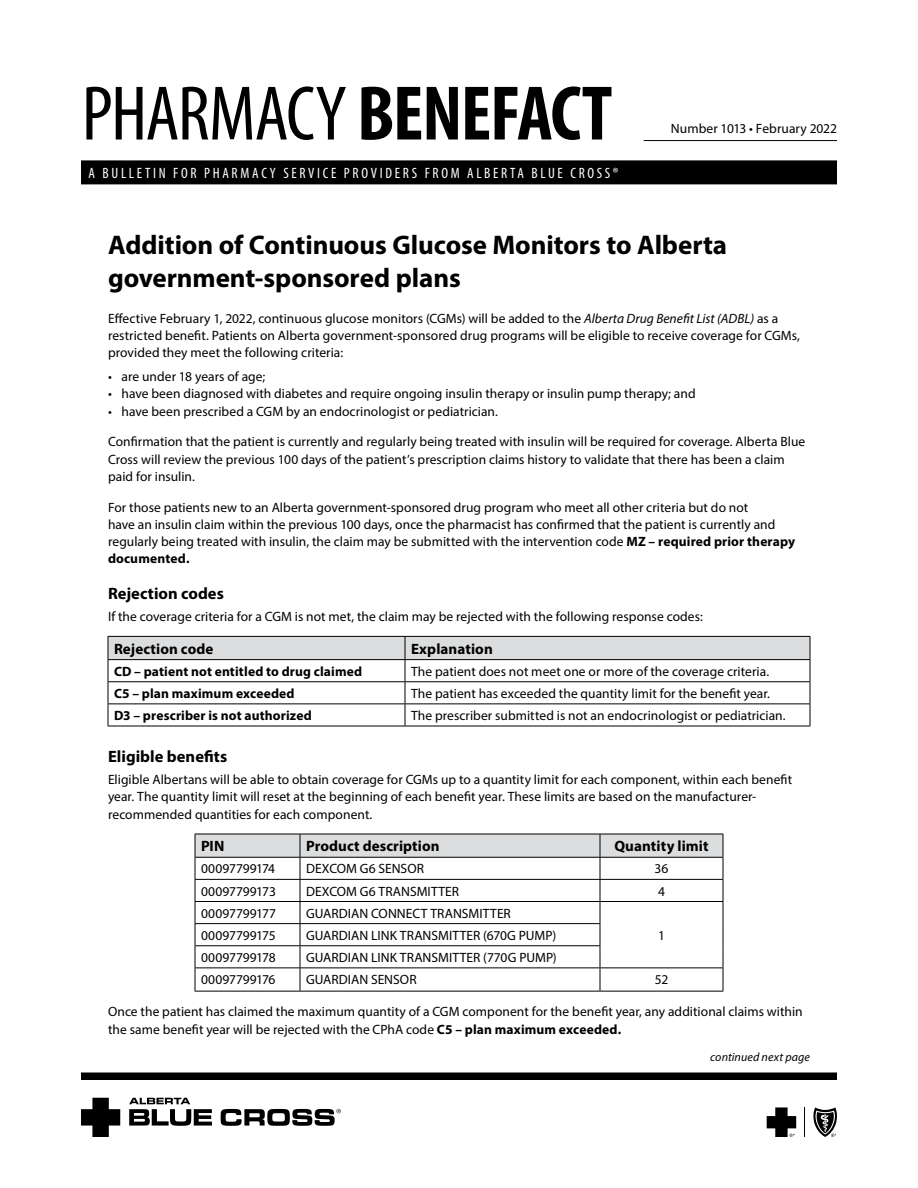
<style>
.page{position:relative;width:918px;height:1188px;background:#fff}
.page>*{position:absolute;margin:0;border:0;box-sizing:border-box;transform-origin:0 0}
.t1{font:condensed 78px "Myriad Pro";letter-spacing:-.02em;color:#000}
.t2{font:700 27px/33px "Myriad Pro";letter-spacing:-.005em;color:#000}
.t3{font:700 16.5px "Myriad Pro";color:#000}
.t4{font:700 15px "Myriad Pro";letter-spacing:.005em;color:#000}
.t5{font:condensed 15px "Myriad Pro";letter-spacing:.18em;color:#fff}
.t6{font:13.5px/17.2px "Myriad Pro";letter-spacing:.005em;color:#000}
.t7{font:700 13.5px "Myriad Pro";letter-spacing:.01em;color:#000}
.t8{font:italic 12px "Myriad Pro";letter-spacing:.01em;color:#000}
.s1{font-weight:700}
.s2{font-style:italic}
</style>
<div class="page">
<div style="left:81px;top:160px;width:756px;height:24px;background:#000"></div>
<hr style="left:644px;top:140px;width:193px;height:1px;background:#000">
<div style="left:81px;top:1072px;width:756px;height:8px;background:#000"></div>
<svg style="left:813px;top:1107px;width:24px;height:30px"></svg>
<hr style="left:804px;top:1107px;width:1px;height:30px;background:#000">
<svg style="left:767px;top:1107px;width:29px;height:30px"></svg>
<svg style="left:129px;top:1098px;width:83px;height:28px"></svg>
<svg style="left:221px;top:1109px;width:120px;height:17px"></svg>
<svg style="left:81px;top:1098px;width:39px;height:39px"></svg>
<hr style="left:108px;top:726px;width:297px;height:1px;background:#000">
<hr style="left:405px;top:726px;width:405px;height:1px;background:#000">
<svg style="left:108px;top:636px;width:703px;height:90px"></svg>
<hr style="left:108px;top:659px;width:297px;height:1px;background:#000">
<hr style="left:405px;top:659px;width:405px;height:1px;background:#000">
<hr style="left:195px;top:991px;width:105px;height:1px;background:#000">
<hr style="left:300px;top:991px;width:300px;height:1px;background:#000">
<hr style="left:600px;top:991px;width:123px;height:1px;background:#000">
<svg style="left:195px;top:834px;width:529px;height:157px"></svg>
<hr style="left:195px;top:857px;width:105px;height:1px;background:#000">
<hr style="left:300px;top:857px;width:300px;height:1px;background:#000">
<hr style="left:600px;top:857px;width:123px;height:1px;background:#000">
<h1 class="t1" style="left:82px;top:67px;width:532px">PHARMACY <span class="s1">BENEFACT</span></h1>
<p class="t5" style="left:89px;top:164px;width:531px">A BULLETIN FOR PHARMACY SERVICE PROVIDERS FROM ALBERTA BLUE CROSS®</p>
<p class="t6" style="left:671px;top:120px;width:168px">Number 1013 • February 2022</p>
<h2 class="t2" style="left:108px;top:228px;width:621px">Addition of Continuous Glucose Monitors to Alberta government-sponsored plans</h2>
<p class="t6" style="left:108px;top:309px;width:694px">Effective February 1, 2022, continuous glucose monitors (CGMs) will be added to the <span class="s2">Alberta Drug Benefit List (ADBL)</span> as a restricted benefit. Patients on Alberta government-sponsored drug programs will be eligible to receive coverage for CGMs, provided they meet the following criteria:</p>
<p class="t6" style="left:108px;top:368px;width:159px">• are under 18 years of age;</p>
<p class="t6" style="left:108px;top:385px;width:589px">• have been diagnosed with diabetes and require ongoing insulin therapy or insulin pump therapy; and</p>
<p class="t6" style="left:108px;top:402px;width:392px">• have been prescribed a CGM by an endocrinologist or pediatrician.</p>
<p class="t6" style="left:108px;top:433px;width:699px">Confirmation that the patient is currently and regularly being treated with insulin will be required for coverage. Alberta Blue<br>Cross will review the previous 100 days of the patient’s prescription claims history to validate that there has been a claim paid for insulin.</p>
<p class="t6" style="left:108px;top:498px;width:689px">For those patients new to an Alberta government-sponsored drug program who meet all other criteria but do not<br>have an insulin claim within the previous 100 days, once the pharmacist has confirmed that the patient is currently and regularly being treated with insulin, the claim may be submitted with the intervention code <span class="s1">MZ – required prior therapy documented.</span></p>
<p class="t3" style="left:108px;top:583px;width:117px">Rejection codes</p>
<p class="t6" style="left:108px;top:608px;width:596px">If the coverage criteria for a CGM is not met, the claim may be rejected with the following response codes:</p>
<p class="t4" style="left:114px;top:639px;width:101px">Rejection code</p>
<p class="t4" style="left:411px;top:639px;width:83px">Explanation</p>
<p class="t7" style="left:114px;top:662px;width:250px">CD – patient not entitled to drug claimed</p>
<p class="t6" style="left:411px;top:662px;width:360px">The patient does not meet one or more of the coverage criteria.</p>
<p class="t7" style="left:114px;top:685px;width:182px">C5 – plan maximum exceeded</p>
<p class="t6" style="left:411px;top:685px;width:361px">The patient has exceeded the quantity limit for the benefit year.</p>
<p class="t7" style="left:114px;top:707px;width:199px">D3 – prescriber is not authorized</p>
<p class="t6" style="left:411px;top:707px;width:376px">The prescriber submitted is not an endocrinologist or pediatrician.</p>
<p class="t3" style="left:108px;top:746px;width:121px">Eligible benefits</p>
<p class="t6" style="left:108px;top:771px;width:686px">Eligible Albertans will be able to obtain coverage for CGMs up to a quantity limit for each component, within each benefit year. The quantity limit will reset at the beginning of each benefit year. These limits are based on the manufacturer&shy;recommended quantities for each component.</p>
<p class="t4" style="left:201px;top:836px;width:25px">PIN</p>
<p class="t4" style="left:306px;top:836px;width:135px">Product description</p>
<p class="t4" style="left:614px;top:836px;width:96px">Quantity limit</p>
<p class="t6" style="left:201px;top:860px;width:76px">00097799174</p>
<p class="t6" style="left:306px;top:860px;width:120px">DEXCOM G6 SENSOR</p>
<p class="t6" style="left:655px;top:860px;width:15px">36</p>
<p class="t6" style="left:201px;top:882px;width:76px">00097799173</p>
<p class="t6" style="left:306px;top:882px;width:155px">DEXCOM G6 TRANSMITTER</p>
<p class="t6" style="left:658px;top:882px;width:8px">4</p>
<p class="t6" style="left:201px;top:904px;width:77px">00097799177</p>
<p class="t6" style="left:306px;top:904px;width:206px">GUARDIAN CONNECT TRANSMITTER</p>
<p class="t6" style="left:201px;top:926px;width:76px">00097799175</p>
<p class="t6" style="left:306px;top:926px;width:252px">GUARDIAN LINK TRANSMITTER (670G PUMP)</p>
<p class="t6" style="left:658px;top:926px;width:8px">1</p>
<p class="t6" style="left:201px;top:949px;width:76px">00097799178</p>
<p class="t6" style="left:306px;top:949px;width:252px">GUARDIAN LINK TRANSMITTER (770G PUMP)</p>
<p class="t6" style="left:201px;top:971px;width:76px">00097799176</p>
<p class="t6" style="left:306px;top:971px;width:112px">GUARDIAN SENSOR</p>
<p class="t6" style="left:655px;top:971px;width:15px">52</p>
<p class="t6" style="left:108px;top:1003px;width:696px">Once the patient has claimed the maximum quantity of a CGM component for the benefit year, any additional claims within the same benefit year will be rejected with the CPhA code <span class="s1">C5 – plan maximum exceeded.</span></p>
<p class="t8" style="left:710px;top:1049px;width:101px">continued next page</p>
</div>
